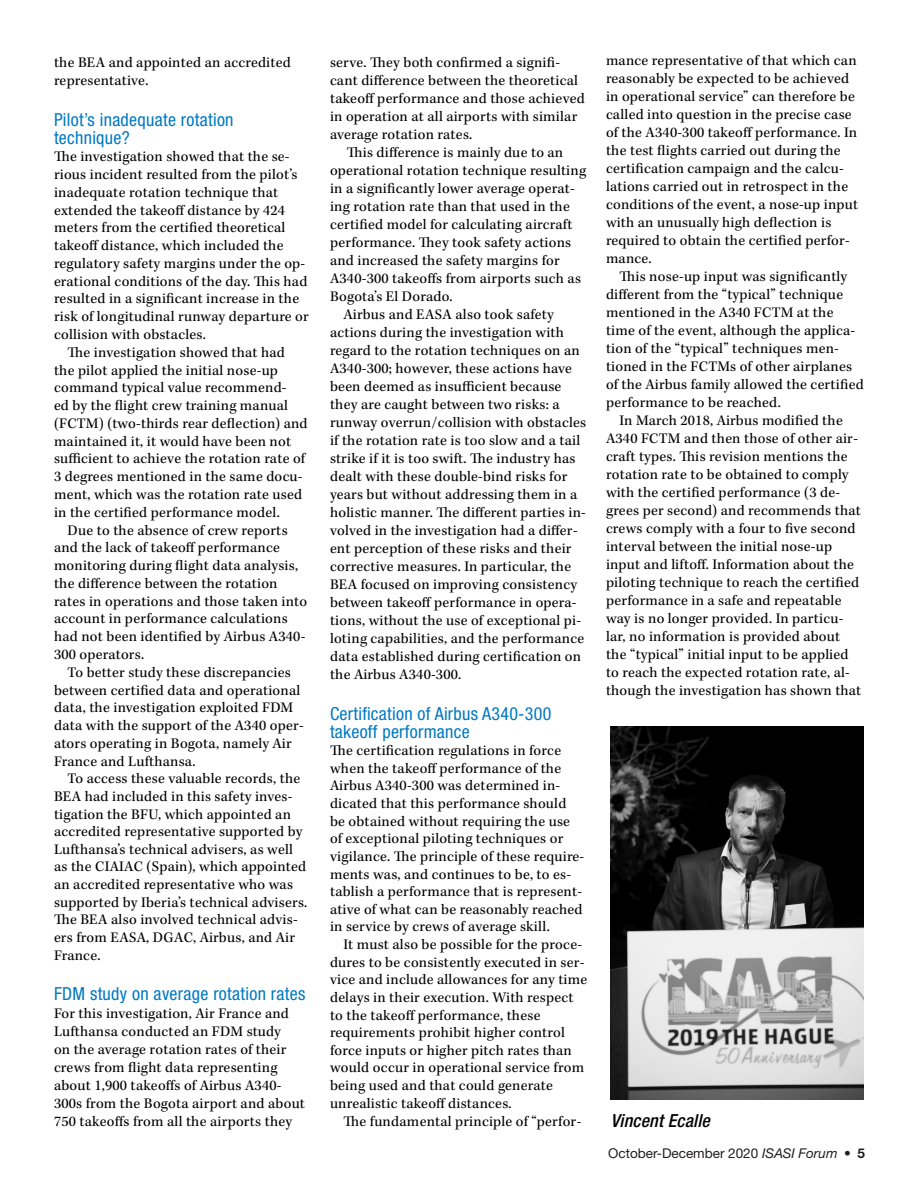
<style>
.page{position:relative;width:918px;height:1188px;background:#fff}
.page>*{position:absolute;margin:0;border:0;box-sizing:border-box;transform-origin:0 0}
.Subhead_body_blue{font:condensed 18px/18px "Helvetica Neue LT Std";letter-spacing:.015em;color:#0079c2}
.Authors_Name{font:italic 500 condensed 18px "Helvetica Neue LT Std";letter-spacing:.01em;color:#000}
.Forum_Body_Text{font:15px/18px "Kepler Std";letter-spacing:.015em;color:#000}
.First_Paragraph{font:15px/17.7px "Kepler Std";letter-spacing:.015em;color:#000}
.t1{font:13.5px "Helvetica Neue LT Std";color:#231f20}
.s1{font-style:italic}
.s2{font-weight:700}
</style>
<div class="page">
<img style="left:611px;top:726px;width:253px;height:373px">
<p class="Forum_Body_Text" style="left:54px;top:54px;width:238px">the BEA and appointed an accredited representative.</p>
<p class="Subhead_body_blue" style="left:54px;top:110px;width:181px">Pilot’s inadequate rotation technique?</p>
<p class="First_Paragraph" style="left:54px;top:148px;width:255px">The investigation showed that the se&shy;rious incident resulted from the pilot’s inadequate rotation technique that extended the takeoff distance by 424 meters from the certified theoretical takeoff distance, which included the regulatory safety margins under the op&shy;erational conditions of the day. This had resulted in a significant increase in the risk of longitudinal runway departure or collision with obstacles.</p>
<p class="Forum_Body_Text" style="left:54px;top:344px;width:255px;text-indent:14px">The investigation showed that had the pilot applied the initial nose-up command typical value recommend-<br>ed by the flight crew training manual (FCTM) (two-thirds rear deflection) and maintained it, it would have been not sufficient to achieve the rotation rate of 3 degrees mentioned in the same docu&shy;ment, which was the rotation rate used in the certified performance model.</p>
<p class="Forum_Body_Text" style="left:54px;top:522px;width:255px;text-indent:14px">Due to the absence of crew reports and the lack of takeoff performance monitoring during flight data analysis, the difference between the rotation rates in operations and those taken into account in performance calculations had not been identified by Airbus A340- 300 operators.</p>
<p class="Forum_Body_Text" style="left:54px;top:664px;width:251px;text-indent:14px">To better study these discrepancies between certified data and operational data, the investigation exploited FDM data with the support of the A340 oper&shy;ators operating in Bogota, namely Air France and Lufthansa.</p>
<p class="Forum_Body_Text" style="left:54px;top:770px;width:255px;text-indent:14px">To access these valuable records, the BEA had included in this safety inves&shy;tigation the BFU, which appointed an accredited representative supported by Lufthansa’s technical advisers, as well as the CIAIAC (Spain), which appointed an accredited representative who was supported by Iberia’s technical advisers.<br>The BEA also involved technical advis&shy;ers from EASA, DGAC, Airbus, and Air France.</p>
<p class="Subhead_body_blue" style="left:54px;top:985px;width:253px">FDM study on average rotation rates</p>
<p class="First_Paragraph" style="left:54px;top:1005px;width:253px">For this investigation, Air France and Lufthansa conducted an FDM study<br>on the average rotation rates of their crews from flight data representing about 1,900 takeoffs of Airbus A340- 300s from the Bogota airport and about 750 takeoffs from all the airports they</p>
<p class="First_Paragraph" style="left:330px;top:54px;width:256px">serve. They both confirmed a signifi&shy;cant difference between the theoretical takeoff performance and those achieved in operation at all airports with similar average rotation rates.</p>
<p class="Forum_Body_Text" style="left:330px;top:144px;width:258px;text-indent:17px">This difference is mainly due to an operational rotation technique resulting in a significantly lower average operat&shy;ing rotation rate than that used in the certified model for calculating aircraft performance. They took safety actions and increased the safety margins for A340-300 takeoffs from airports such as Bogota’s El Dorado.</p>
<p class="Forum_Body_Text" style="left:330px;top:306px;width:258px;text-indent:14px">Airbus and EASA also took safety actions during the investigation with regard to the rotation techniques on an A340-300; however, these actions have been deemed as insufficient because they are caught between two risks: a runway overrun/collision with obstacles if the rotation rate is too slow and a tail strike if it is too swift. The industry has dealt with these double-bind risks for years but without addressing them in a holistic manner. The different parties in&shy;volved in the investigation had a differ&shy;ent perception of these risks and their corrective measures. In particular, the BEA focused on improving consistency between takeoff performance in opera&shy;tions, without the use of exceptional pi&shy;loting capabilities, and the performance data established during certification on the Airbus A340-300.</p>
<p class="Subhead_body_blue" style="left:330px;top:704px;width:223px">Certification of Airbus A340-300 takeoff performance</p>
<p class="First_Paragraph" style="left:330px;top:742px;width:256px">The certification regulations in force when the takeoff performance of the Airbus A340-300 was determined in&shy;dicated that this performance should be obtained without requiring the use of exceptional piloting techniques or vigilance. The principle of these require&shy;ments was, and continues to be, to es&shy;tablish a performance that is represent&shy;ative of what can be reasonably reached in service by crews of average skill.</p>
<p class="Forum_Body_Text" style="left:330px;top:936px;width:259px;text-indent:14px">It must also be possible for the proce&shy;dures to be consistently executed in ser&shy;vice and include allowances for any time delays in their execution. With respect to the takeoff performance, these requirements prohibit higher control force inputs or higher pitch rates than would occur in operational service from being used and that could generate unrealistic takeoff distances.</p>
<p class="Forum_Body_Text" style="left:344px;top:1113px;width:239px">The fundamental principle of “perfor-</p>
<p class="Forum_Body_Text" style="left:606px;top:51px;width:254px">mance representative of that which can reasonably be expected to be achieved in operational service” can therefore be called into question in the precise case of the A340-300 takeoff performance. In the test flights carried out during the certification campaign and the calcu&shy;lations carried out in retrospect in the conditions of the event, a nose-up input with an unusually high deflection is required to obtain the certified perfor&shy;mance.</p>
<p class="Forum_Body_Text" style="left:606px;top:267px;width:259px;text-indent:14px">This nose-up input was significantly different from the “typical” technique mentioned in the A340 FCTM at the time of the event, although the applica&shy;tion of the “typical” techniques men&shy;tioned in the FCTMs of other airplanes of the Airbus family allowed the certified performance to be reached.</p>
<p class="Forum_Body_Text" style="left:606px;top:411px;width:257px;text-indent:14px">In March 2018, Airbus modified the A340 FCTM and then those of other air&shy;craft types. This revision mentions the rotation rate to be obtained to comply with the certified performance (3 de&shy;grees per second) and recommends that crews comply with a four to five second interval between the initial nose-up input and liftoff. Information about the piloting technique to reach the certified performance in a safe and repeatable way is no longer provided. In particu&shy;lar, no information is provided about the “typical” initial input to be applied to reach the expected rotation rate, al&shy;though the investigation has shown that</p>
<p class="Authors_Name" style="left:611px;top:1110px;width:101px">Vincent Ecalle</p>
<p class="t1" style="left:608px;top:1145px;width:258px">October-December 2020 <span class="s1">ISASI Forum</span> • <span class="s2">5</span></p>
</div>
